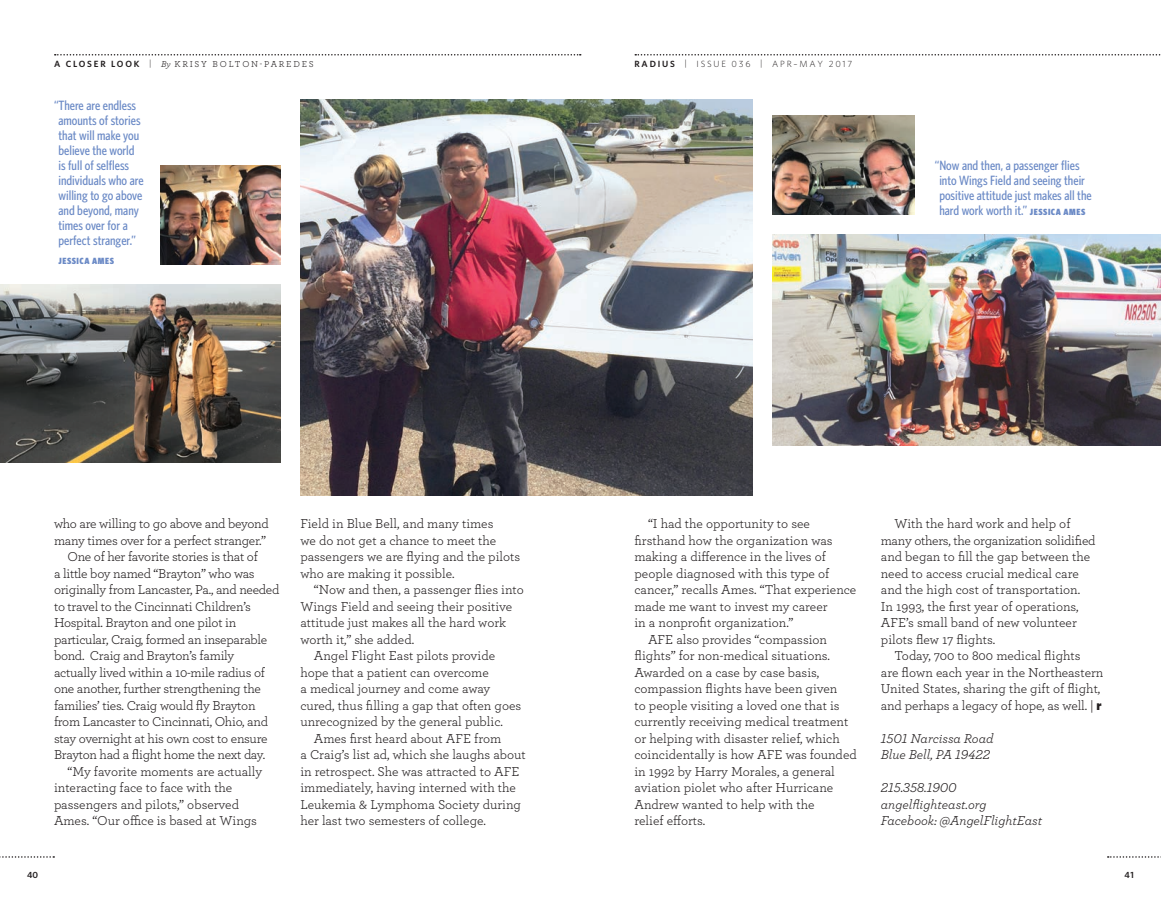
<style>
.page{position:relative;width:1161px;height:905px;background:#fff}
.page>*{position:absolute;margin:0;border:0;box-sizing:border-box;transform-origin:0 0}
.t1{font:13.5px/16.5px "Archer";letter-spacing:-.01em;color:#231f20}
.t2{font:500 13.5px/15px "Whitney Condensed";color:#6b8ac6}
.t3{font:13.5px "Archer Book LF Italic";color:#231f20}
.t4{font:9px "Archer";letter-spacing:.2em;color:#231f20}
.t5{font:300 9px "Whitney";letter-spacing:.2em;color:#231f20}
.t6{font:900 9px "Whitney Condensed";letter-spacing:.06em;color:#6b8ac6}
.t7{font:600 9px "Whitney";color:#231f20}
.s1{font-family:"Whitney";font-weight:600}
.s2{font-family:"Whitney";font-weight:300}
.s3{font-style:italic}
.s4{font-weight:600}
.s5{font-weight:900;font-size:9px}
.s6{font-family:"Whitney";font-weight:900}
</style>
<div class="page">
<img style="left:160px;top:165px;width:120px;height:99px">
<img style="left:0;top:284px;width:280px;height:178px">
<img style="left:300px;top:99px;width:453px;height:396px">
<img style="left:773px;top:235px;width:388px;height:211px">
<img style="left:773px;top:116px;width:142px;height:98px">
<svg style="left:55px;top:54px;width:526px;height:2px"></svg>
<svg style="left:635px;top:54px;width:526px;height:2px"></svg>
<svg style="left:0;top:856px;width:54px;height:1px"></svg>
<svg style="left:1108px;top:856px;width:53px;height:1px"></svg>
<p class="t4" style="left:54px;top:58px;width:261px"><span class="s1">A CLOSER LOOK</span> <span class="s2">|</span> <span class="s3">By</span> KRISY BOLTON-PAREDES</p>
<p class="t2" style="left:58px;top:97px;width:87px;text-indent:-4px">“There are endless amounts of stories that will make you believe the world is full of selfless individuals who are willing to go above and beyond, many times over for a perfect stranger.”</p>
<p class="t6" style="left:58px;top:255px;width:57px">JESSICA AMES</p>
<p class="t1" style="left:54px;top:515px;width:216px">who are willing to go above and beyond many times over for a perfect stranger.”</p>
<p class="t1" style="left:54px;top:548px;width:227px;text-indent:14px">One of her favorite stories is that of<br>a little boy named “Brayton” who was originally from Lancaster, Pa., and needed to travel to the Cincinnati Children’s Hospital. Brayton and one pilot in particular, Craig, formed an inseparable bond. Craig and Brayton’s family actually lived within a 10-mile radius of one another, further strengthening the families’ ties. Craig would fly Brayton from Lancaster to Cincinnati, Ohio, and stay overnight at his own cost to ensure Brayton had a flight home the next day.</p>
<p class="t1" style="left:54px;top:762px;width:210px;text-indent:14px">“My favorite moments are actually interacting face to face with the passengers and pilots,” observed Ames. “Our office is based at Wings</p>
<p class="t1" style="left:300px;top:515px;width:221px">Field in Blue Bell, and many times<br>we do not get a chance to meet the passengers we are flying and the pilots who are making it possible.</p>
<p class="t1" style="left:300px;top:581px;width:225px;text-indent:14px">“Now and then, a passenger flies into Wings Field and seeing their positive attitude just makes all the hard work worth it,” she added.</p>
<p class="t1" style="left:300px;top:647px;width:222px;text-indent:14px">Angel Flight East pilots provide hope that a patient can overcome<br>a medical journey and come away cured, thus filling a gap that often goes unrecognized by the general public.</p>
<p class="t1" style="left:300px;top:729px;width:227px;text-indent:14px">Ames first heard about AFE from<br>a Craig’s list ad, which she laughs about in retrospect. She was attracted to AFE immediately, having interned with the Leukemia &amp; Lymphoma Society during her last two semesters of college.</p>
<p class="t5" style="left:634px;top:58px;width:219px"><span class="s4">RADIUS</span> | ISSUE 036 | APR–MAY 2017</p>
<p class="t2" style="left:939px;top:157px;width:154px;text-indent:-4px">“Now and then, a passenger flies into Wings Field and seeing their positive attitude just makes all the hard work worth it.” <span class="s5">JESSICA AMES</span></p>
<p class="t1" style="left:634px;top:515px;width:223px;text-indent:14px">“I had the opportunity to see firsthand how the organization was making a difference in the lives of people diagnosed with this type of cancer,” recalls Ames. “That experience made me want to invest my career<br>in a nonprofit organization.”</p>
<p class="t1" style="left:634px;top:630px;width:224px;text-indent:14px">AFE also provides “compassion flights” for non-medical situations.<br>Awarded on a case by case basis, compassion flights have been given<br>to people visiting a loved one that is currently receiving medical treatment or helping with disaster relief, which coincidentally is how AFE was founded in 1992 by Harry Morales, a general aviation piolet who after Hurricane Andrew wanted to help with the<br>relief efforts.</p>
<p class="t1" style="left:881px;top:515px;width:216px;text-indent:14px">With the hard work and help of many others, the organization solidified and began to fill the gap between the need to access crucial medical care and the high cost of transportation.<br>In 1993, the first year of operations, AFE’s small band of new volunteer pilots flew 17 flights.</p>
<p class="t1" style="left:881px;top:647px;width:224px;text-indent:14px">Today, 700 to 800 medical flights<br>are flown each year in the Northeastern United States, sharing the gift of flight, and perhaps a legacy of hope, as well. | <span class="s6">r</span></p>
<p class="t3" style="left:881px;top:730px;width:114px">1501 Narcissa Road</p>
<p class="t3" style="left:881px;top:746px;width:111px">Blue Bell, PA 19422</p>
<p class="t3" style="left:881px;top:779px;width:77px">215.358.1900</p>
<p class="t3" style="left:881px;top:796px;width:107px">angelflighteast.org</p>
<p class="t3" style="left:881px;top:812px;width:163px">Facebook: @AngelFlightEast</p>
<p class="t7" style="left:27px;top:868px;width:13px">40</p>
<p class="t7" style="left:1124px;top:868px;width:11px">41</p>
</div>
